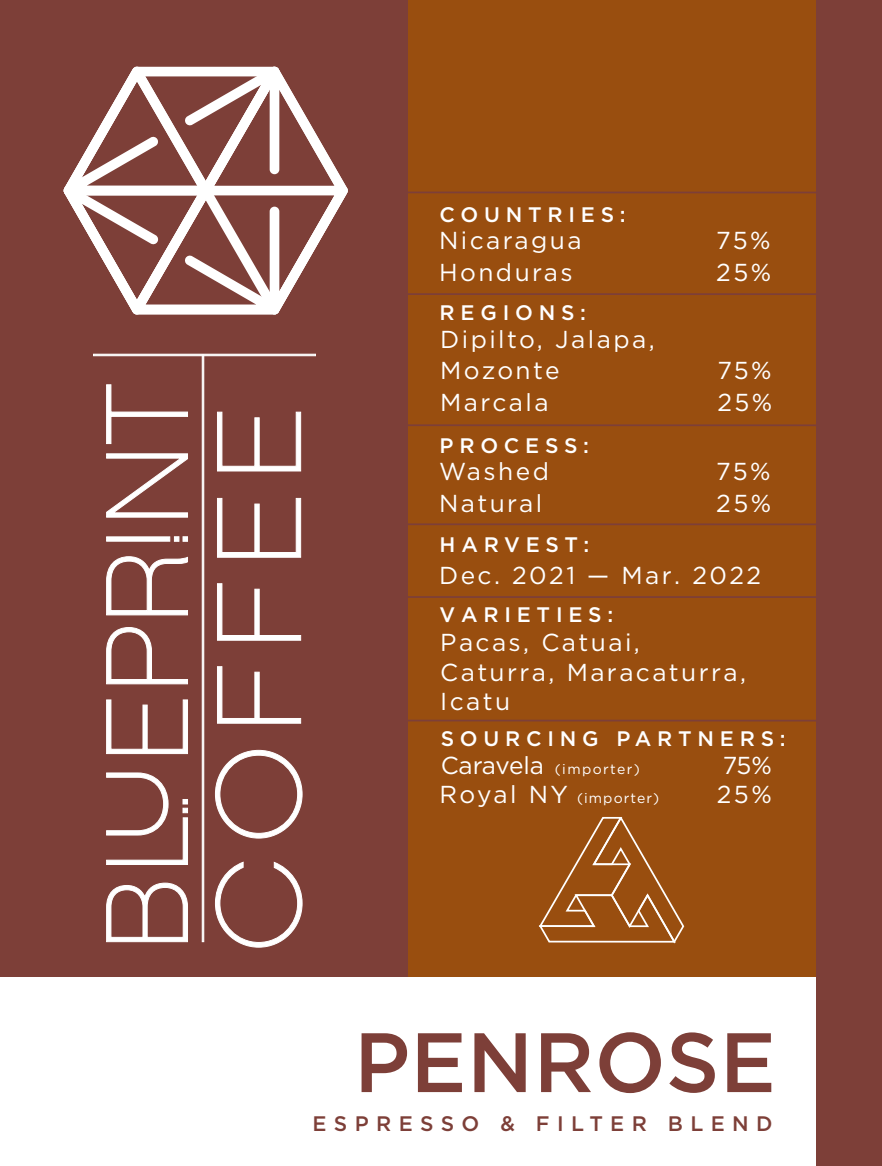
<style>
.page{position:relative;width:882px;height:1166px;background:#fff}
.page>*{position:absolute;margin:0;border:0;box-sizing:border-box;transform-origin:0 0}
.t1{font:500 84px "Gotham";letter-spacing:.005em;color:#7d3f38}
.t2{font:24.5px/29.4px "Gotham";letter-spacing:.1em;color:#fff}
.t3{font:24.5px "Gotham";letter-spacing:-.005em;color:#fff}
.t4{font:500 21px "Gotham";letter-spacing:.275em;color:#fff}
.t5{font:500 21px "Gotham";letter-spacing:.35em;color:#7d3f38}
.t6{font:14px "Gotham";letter-spacing:.085em;color:#fff}
</style>
<div class="page">
<div style="left:0;top:0;width:417px;height:976px;background:#7d3f38"></div>
<div style="left:409px;top:0;width:410px;height:976px;background:#994e0f"></div>
<div style="left:816px;top:0;width:66px;height:1166px;background:#7d3f38"></div>
<svg style="left:106px;top:882px;width:82px;height:60px"></svg>
<svg style="left:106px;top:699px;width:82px;height:55px"></svg>
<svg style="left:106px;top:627px;width:82px;height:57px"></svg>
<svg style="left:106px;top:556px;width:82px;height:60px"></svg>
<svg style="left:106px;top:536px;width:64px;height:5px"></svg>
<svg style="left:106px;top:453px;width:82px;height:65px"></svg>
<svg style="left:106px;top:384px;width:82px;height:60px"></svg>
<svg style="left:174px;top:536px;width:14px;height:5px"></svg>
<svg style="left:106px;top:772px;width:82px;height:93px"></svg>
<svg style="left:215px;top:861px;width:88px;height:87px"></svg>
<svg style="left:215px;top:749px;width:88px;height:90px"></svg>
<svg style="left:217px;top:666px;width:85px;height:58px"></svg>
<svg style="left:217px;top:583px;width:85px;height:58px"></svg>
<svg style="left:217px;top:497px;width:85px;height:61px"></svg>
<svg style="left:217px;top:411px;width:85px;height:61px"></svg>
<div style="left:93px;top:354px;width:223px;height:2px;background:#fff;border:1px solid #fff"></div>
<div style="left:202px;top:354px;width:2px;height:588px;background:#fff;border:1px solid #fff"></div>
<svg style="left:63px;top:66px;width:285px;height:249px"></svg>
<svg style="left:539px;top:816px;width:146px;height:128px"></svg>
<hr style="left:396px;top:719px;width:486px;height:2px;background:#7d3f38">
<hr style="left:365px;top:596px;width:517px;height:2px;background:#7d3f38">
<hr style="left:381px;top:523px;width:501px;height:2px;background:#7d3f38">
<hr style="left:378px;top:424px;width:504px;height:2px;background:#7d3f38">
<hr style="left:389px;top:293px;width:493px;height:2px;background:#7d3f38">
<hr style="left:391px;top:191px;width:491px;height:2px;background:#7d3f38">
<p class="t4" style="left:440px;top:200px;width:188px">COUNTRIES:</p>
<p class="t2" style="left:439px;top:225px;width:144px">Nicaragua</p>
<p class="t2" style="left:716px;top:225px;width:56px">75%</p>
<p class="t2" style="left:439px;top:257px;width:135px">Honduras</p>
<p class="t2" style="left:716px;top:257px;width:57px">25%</p>
<p class="t4" style="left:440px;top:299px;width:148px">REGIONS:</p>
<p class="t2" style="left:440px;top:323px;width:216px;line-height:31.5px">Dipilto, Jalapa,<br>Mozonte</p>
<p class="t2" style="left:717px;top:355px;width:56px">75%</p>
<p class="t2" style="left:440px;top:387px;width:110px">Marcala</p>
<p class="t2" style="left:717px;top:387px;width:57px">25%</p>
<p class="t4" style="left:440px;top:431px;width:151px">PROCESS:</p>
<p class="t2" style="left:439px;top:456px;width:111px">Washed</p>
<p class="t2" style="left:716px;top:456px;width:56px">75%</p>
<p class="t2" style="left:439px;top:488px;width:105px">Natural</p>
<p class="t2" style="left:716px;top:488px;width:57px">25%</p>
<p class="t4" style="left:440px;top:531px;width:151px">HARVEST:</p>
<p class="t2" style="left:439px;top:560px;width:324px">Dec. 2021 — Mar. 2022</p>
<p class="t4" style="left:440px;top:600px;width:175px">VARIETIES:</p>
<p class="t2" style="left:440px;top:627px;width:307px">Pacas, Catuai,<br>Caturra, Maracaturra,<br>Icatu</p>
<p class="t4" style="left:441px;top:724px;width:347px">SOURCING PARTNERS:</p>
<p class="t3" style="left:441px;top:749px;width:105px">Caravela</p>
<p class="t2" style="left:723px;top:749px;width:51px">75%</p>
<p class="t6" style="left:555px;top:759px;width:87px">(importer)</p>
<p class="t2" style="left:440px;top:779px;width:130px">Royal NY</p>
<p class="t2" style="left:717px;top:779px;width:57px">25%</p>
<p class="t6" style="left:577px;top:789px;width:84px">(importer)</p>
<h1 class="t1" style="left:354px;top:1007px;width:424px">PENROSE</h1>
<p class="t5" style="left:313px;top:1109px;width:461px">ESPRESSO &amp; FILTER BLEND</p>
</div>
